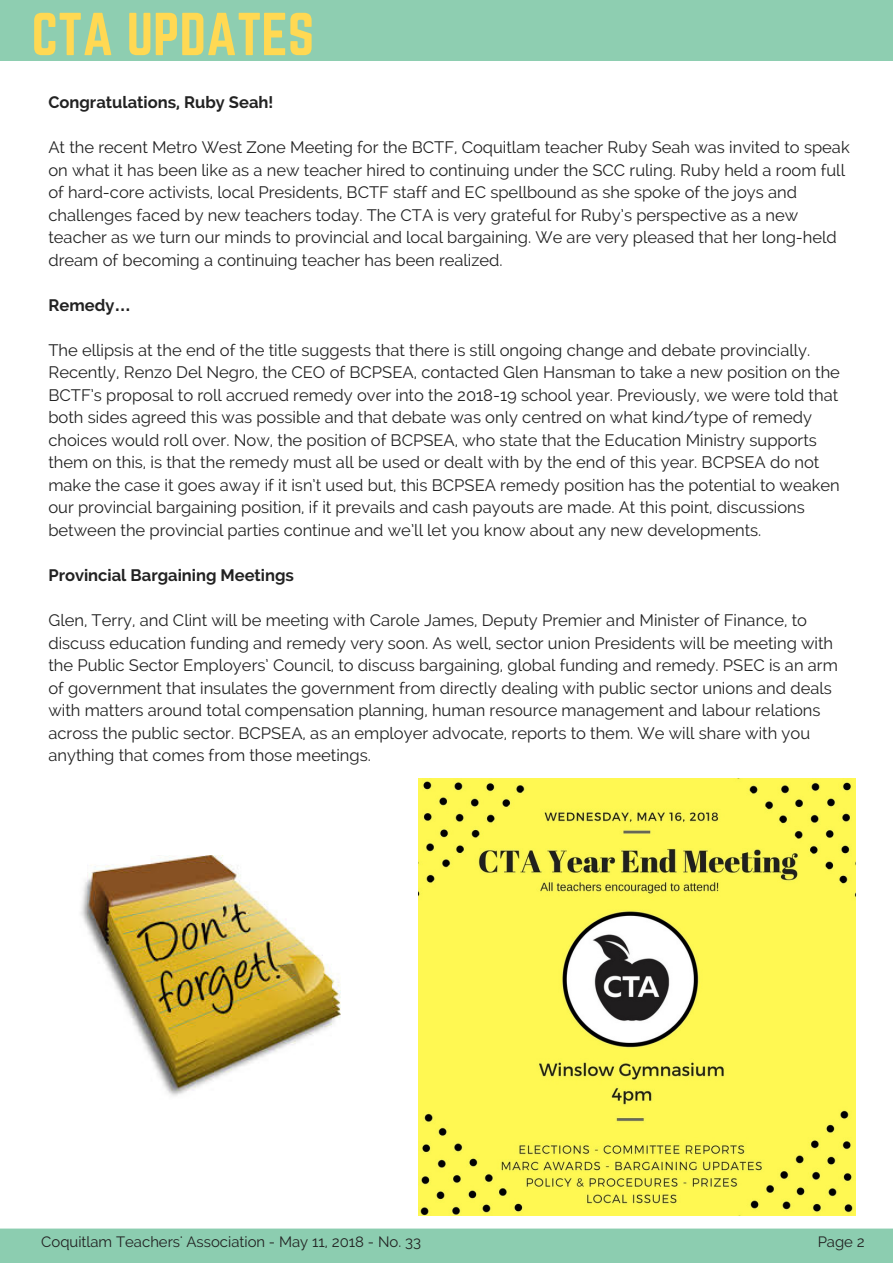
<style>
.page{position:relative;width:893px;height:1263px;background:#fff}
.page>*{position:absolute;margin:0;border:0;box-sizing:border-box;transform-origin:0 0}
.t1{font:52.95px "Norwester";color:#ffd953}
.t2{font:16.5px/22.5px "Raleway";color:#222}
.t3{font:700 16.5px "Raleway";color:#222}
.t4{font:14.85px "Raleway";color:#222}
.s1{font-family:"Liberation Sans"}
</style>
<div class="page">
<div style="left:0;top:1228px;width:893px;height:35px;background:#8ccdb0"></div>
<div style="left:0;top:0;width:893px;height:61px;background:#8ccdb0"></div>
<img style="left:419px;top:778px;width:437px;height:437px">
<img style="left:81px;top:856px;width:259px;height:240px">
<h1 class="t1" style="left:32px;top:9px;width:284px">CTA UPDATES</h1>
<p class="t3" style="left:48px;top:93px;width:226px">Congratulations, Ruby Seah!</p>
<p class="t2" style="left:48px;top:136px;width:803px">At the recent Metro West Zone Meeting for the BCTF, Coquitlam teacher Ruby Seah was invited to speak on what it has been like as a new teacher hired to continuing under the SCC ruling. Ruby held a room full of hard-core activists, local Presidents, BCTF staff and EC spellbound as she spoke of the joys and challenges faced by new teachers today. The CTA is very grateful for Ruby’s perspective as a new teacher as we turn our minds to provincial and local bargaining. We are very pleased that her long-held dream of becoming a continuing teacher has been realized.</p>
<p class="t3" style="left:48px;top:295px;width:84px">Remedy<span class="s1">…</span></p>
<p class="t2" style="left:48px;top:339px;width:793px">The ellipsis at the end of the title suggests that there is still ongoing change and debate provincially.<br>Recently, Renzo Del Negro, the CEO of BCPSEA, contacted Glen Hansman to take a new position on the BCTF’s proposal to roll accrued remedy over into the 2018-19 school year. Previously, we were told that both sides agreed this was possible and that debate was only centred on what kind/type of remedy choices would roll over. Now, the position of BCPSEA, who state that the Education Ministry supports them on this, is that the remedy must all be used or dealt with by the end of this year. BCPSEA do not make the case it goes away if it isn’t used but, this BCPSEA remedy position has the potential to weaken our provincial bargaining position, if it prevails and cash payouts are made. At this point, discussions between the provincial parties continue and we’ll let you know about any new developments.</p>
<p class="t3" style="left:48px;top:565px;width:247px">Provincial Bargaining Meetings</p>
<p class="t2" style="left:48px;top:609px;width:791px">Glen, Terry, and Clint will be meeting with Carole James, Deputy Premier and Minister of Finance, to discuss education funding and remedy very soon. As well, sector union Presidents will be meeting with the Public Sector Employers’ Council, to discuss bargaining, global funding and remedy. PSEC is an arm of government that insulates the government from directly dealing with public sector unions and deals with matters around total compensation planning, human resource management and labour relations across the public sector. BCPSEA, as an employer advocate, reports to them. We will share with you anything that comes from those meetings.</p>
<p class="t4" style="left:41px;top:1232px;width:381px">Coquitlam Teachers' Association - May 11, 2018 - No. 33</p>
<p class="t4" style="left:818px;top:1232px;width:49px">Page 2</p>
</div>
